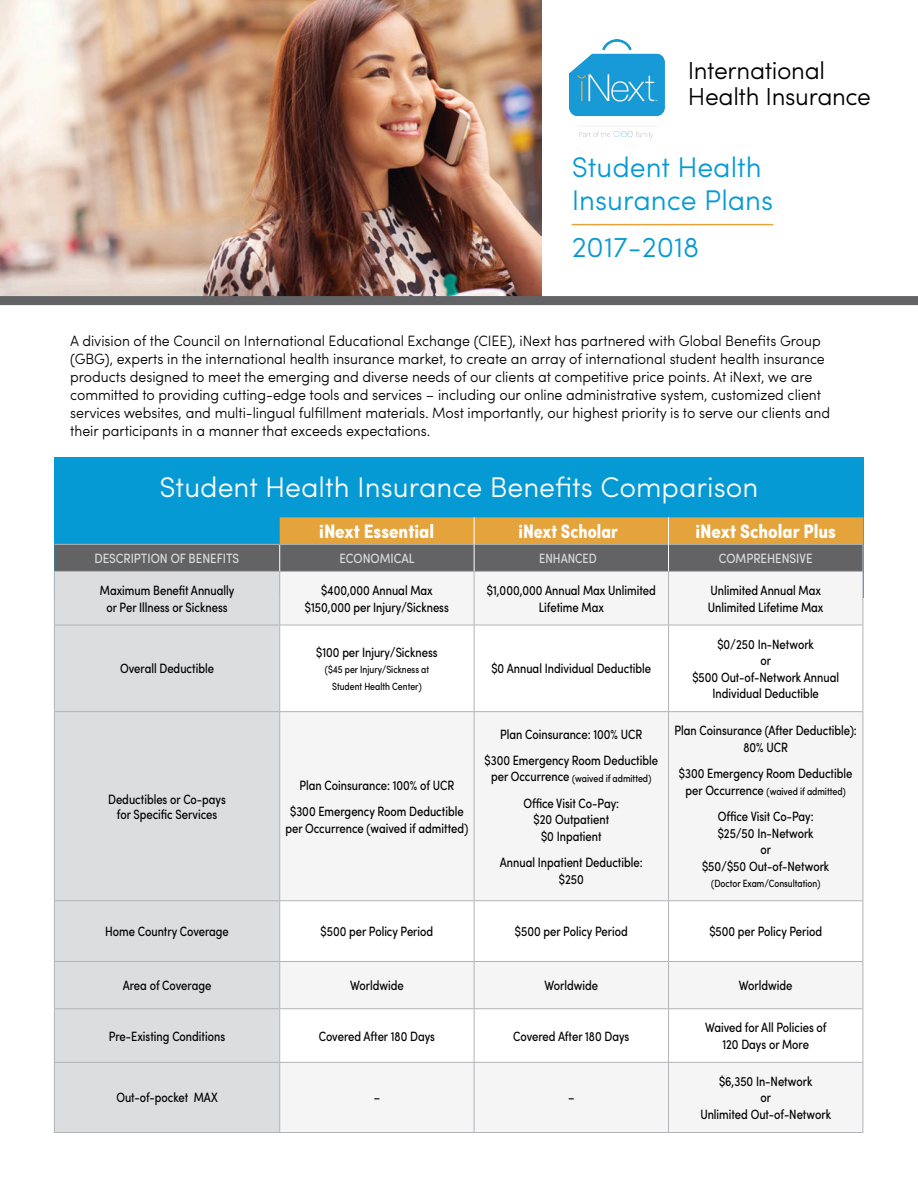
<style>
.page{position:relative;width:918px;height:1188px;background:#fff}
.page>*{position:absolute;margin:0;border:0;box-sizing:border-box;transform-origin:0 0}
.t1{font:300 28.5px "Sofia Pro";color:#fff}
.t2{font:300 28.5px/33px "Sofia Pro";color:#069ad4}
.t3{font:300 24.75px/26.4px "Sofia Pro";letter-spacing:-.015em;color:#000}
.t4{font:700 condensed 19.5px "Sofia Pro";color:#fff}
.t5{font:700 condensed 19.5px "Sofia Pro";color:#fff;scale:.95 1}
.t6{font:300 15px/18px "Sofia Pro";letter-spacing:-.005em;color:#000;scale:.95 1}
.t7{font:condensed 13.5px/16.5px "Sofia Pro";color:#000;text-align:center;scale:.95 1}
.t8{font:condensed 13.5px "Sofia Pro";color:#dcddde}
.t9{font:condensed 13.5px "Sofia Pro";color:#dcddde;scale:.95 1}
.t10{font:condensed 10.5px/16.5px "Sofia Pro";color:#000;text-align:center;scale:.95 1}
.s1{font-size:13.5px}
</style>
<div class="page">
<div style="left:54px;top:457px;width:809px;height:141px;background:#069ad4"></div>
<img style="left:0;top:0;width:542px;height:296px">
<div style="left:0;top:296px;width:918px;height:9px;background:#636366"></div>
<div style="left:55px;top:572px;width:224px;height:560px;background:#dcddde"></div>
<div style="left:280px;top:572px;width:583px;height:560px;background:#f5f5f5"></div>
<svg style="left:280px;top:626px;width:583px;height:436px;fill:#f5f5f5"></svg>
<hr style="left:280px;top:571px;width:194px;height:1px;background:#b1b3b6">
<hr style="left:474px;top:571px;width:195px;height:1px;background:#b1b3b6">
<hr style="left:474px;top:572px;width:1px;height:53px;background:#b1b3b6">
<hr style="left:669px;top:571px;width:194px;height:1px;background:#b1b3b6">
<hr style="left:668px;top:572px;width:1px;height:53px;background:#b1b3b6">
<hr style="left:863px;top:572px;width:1px;height:53px;background:#b1b3b6">
<hr style="left:280px;top:625px;width:194px;height:1px;background:#b1b3b6">
<hr style="left:474px;top:625px;width:195px;height:1px;background:#b1b3b6">
<hr style="left:474px;top:625px;width:1px;height:86px;background:#b1b3b6">
<hr style="left:669px;top:625px;width:194px;height:1px;background:#b1b3b6">
<hr style="left:668px;top:625px;width:1px;height:86px;background:#b1b3b6">
<hr style="left:863px;top:625px;width:1px;height:86px;background:#b1b3b6">
<hr style="left:280px;top:711px;width:194px;height:1px;background:#b1b3b6">
<hr style="left:474px;top:711px;width:195px;height:1px;background:#b1b3b6">
<hr style="left:474px;top:712px;width:1px;height:188px;background:#b1b3b6">
<hr style="left:669px;top:711px;width:194px;height:1px;background:#b1b3b6">
<hr style="left:668px;top:712px;width:1px;height:188px;background:#b1b3b6">
<hr style="left:863px;top:712px;width:1px;height:188px;background:#b1b3b6">
<hr style="left:280px;top:900px;width:194px;height:1px;background:#b1b3b6">
<hr style="left:474px;top:900px;width:195px;height:1px;background:#b1b3b6">
<hr style="left:474px;top:901px;width:1px;height:60px;background:#b1b3b6">
<hr style="left:669px;top:900px;width:194px;height:1px;background:#b1b3b6">
<hr style="left:668px;top:901px;width:1px;height:60px;background:#b1b3b6">
<hr style="left:863px;top:901px;width:1px;height:60px;background:#b1b3b6">
<hr style="left:280px;top:961px;width:194px;height:1px;background:#b1b3b6">
<hr style="left:474px;top:961px;width:195px;height:1px;background:#b1b3b6">
<hr style="left:474px;top:962px;width:1px;height:46px;background:#b1b3b6">
<hr style="left:669px;top:961px;width:194px;height:1px;background:#b1b3b6">
<hr style="left:668px;top:962px;width:1px;height:46px;background:#b1b3b6">
<hr style="left:863px;top:962px;width:1px;height:46px;background:#b1b3b6">
<hr style="left:280px;top:1008px;width:194px;height:1px;background:#b1b3b6">
<hr style="left:474px;top:1008px;width:195px;height:1px;background:#b1b3b6">
<hr style="left:474px;top:1009px;width:1px;height:53px;background:#b1b3b6">
<hr style="left:669px;top:1008px;width:194px;height:1px;background:#b1b3b6">
<hr style="left:668px;top:1009px;width:1px;height:53px;background:#b1b3b6">
<hr style="left:863px;top:1009px;width:1px;height:53px;background:#b1b3b6">
<hr style="left:280px;top:1062px;width:194px;height:1px;background:#b1b3b6">
<hr style="left:474px;top:1062px;width:195px;height:1px;background:#b1b3b6">
<hr style="left:474px;top:1063px;width:1px;height:69px;background:#b1b3b6">
<hr style="left:669px;top:1062px;width:194px;height:1px;background:#b1b3b6">
<hr style="left:668px;top:1063px;width:1px;height:69px;background:#b1b3b6">
<hr style="left:863px;top:1063px;width:1px;height:69px;background:#b1b3b6">
<hr style="left:280px;top:1132px;width:194px;height:1px;background:#b1b3b6">
<hr style="left:474px;top:1132px;width:195px;height:1px;background:#b1b3b6">
<hr style="left:669px;top:1132px;width:194px;height:1px;background:#b1b3b6">
<hr style="left:54px;top:571px;width:226px;height:1px;background:#b1b3b6">
<hr style="left:54px;top:572px;width:1px;height:53px;background:#b1b3b6">
<hr style="left:279px;top:572px;width:1px;height:53px;background:#b1b3b6">
<hr style="left:54px;top:625px;width:226px;height:1px;background:#b1b3b6">
<hr style="left:54px;top:625px;width:1px;height:86px;background:#b1b3b6">
<hr style="left:279px;top:625px;width:1px;height:86px;background:#b1b3b6">
<hr style="left:54px;top:711px;width:226px;height:1px;background:#b1b3b6">
<hr style="left:54px;top:712px;width:1px;height:188px;background:#b1b3b6">
<hr style="left:279px;top:712px;width:1px;height:188px;background:#b1b3b6">
<hr style="left:54px;top:900px;width:226px;height:1px;background:#b1b3b6">
<hr style="left:54px;top:901px;width:1px;height:60px;background:#b1b3b6">
<hr style="left:279px;top:901px;width:1px;height:60px;background:#b1b3b6">
<hr style="left:54px;top:961px;width:226px;height:1px;background:#b1b3b6">
<hr style="left:54px;top:962px;width:1px;height:46px;background:#b1b3b6">
<hr style="left:279px;top:962px;width:1px;height:46px;background:#b1b3b6">
<hr style="left:54px;top:1008px;width:226px;height:1px;background:#b1b3b6">
<hr style="left:54px;top:1009px;width:1px;height:53px;background:#b1b3b6">
<hr style="left:279px;top:1009px;width:1px;height:53px;background:#b1b3b6">
<hr style="left:54px;top:1062px;width:226px;height:1px;background:#b1b3b6">
<hr style="left:54px;top:1063px;width:1px;height:69px;background:#b1b3b6">
<hr style="left:279px;top:1063px;width:1px;height:69px;background:#b1b3b6">
<hr style="left:54px;top:1132px;width:226px;height:1px;background:#b1b3b6">
<svg style="left:54px;top:517px;width:810px;height:54px;background:#85846a"></svg>
<hr style="left:572px;top:224px;width:201px;height:1px;background:#e5a33c">
<img style="left:570px;top:39px;width:95px;height:100px">
<h2 class="t3" style="left:688px;top:56px;width:185px">International<br>Health Insurance</h2>
<h1 class="t2" style="left:572px;top:149px;width:203px">Student Health<br>Insurance Plans</h1>
<h1 class="t2" style="left:572px;top:229px;width:129px">2017-2018</h1>
<p class="t6" style="left:70px;top:331px;width:801px">A division of the Council on International Educational Exchange (CIEE), iNext has partnered with Global Benefits Group (GBG), experts in the international health insurance market, to create an array of international student health insurance products designed to meet the emerging and diverse needs of our clients at competitive price points. At iNext, we are committed to providing cutting-edge tools and services – including our online administrative system, customized client services websites, and multi-lingual fulfillment materials. Most importantly, our highest priority is to serve our clients and their participants in a manner that exceeds expectations.</p>
<h1 class="t1" style="left:160px;top:466px;width:600px">Student Health Insurance Benefits Comparison</h1>
<h3 class="t4" style="left:319px;top:519px;width:116px">iNext Essential</h3>
<h3 class="t5" style="left:519px;top:519px;width:106px">iNext Scholar</h3>
<h3 class="t4" style="left:695px;top:519px;width:142px">iNext Scholar Plus</h3>
<p class="t8" style="left:94px;top:550px;width:146px">DESCRIPTION OF BENEFITS</p>
<p class="t8" style="left:340px;top:550px;width:76px">ECONOMICAL</p>
<p class="t9" style="left:539px;top:550px;width:62px">ENHANCED</p>
<p class="t8" style="left:719px;top:550px;width:95px">COMPREHENSIVE</p>
<p class="t7" style="left:100px;top:582px;width:143px">Maximum Benefit Annually or Per Illness or Sickness</p>
<p class="t7" style="left:305px;top:582px;width:153px">$400,000 Annual Max $150,000 per Injury/Sickness</p>
<p class="t7" style="left:487px;top:582px;width:179px">$1,000,000 Annual Max Unlimited<br>Lifetime Max</p>
<p class="t7" style="left:708px;top:582px;width:123px;text-align:left">Unlimited Annual Max<br>Unlimited Lifetime Max</p>
<p class="t7" style="left:120px;top:660px;width:100px">Overall Deductible</p>
<p class="t7" style="left:108px;top:791px;width:125px;line-height:15px">Deductibles or Co-pays for Specific Services</p>
<p class="t7" style="left:316px;top:644px;width:129px">$100 per Injury/Sickness</p>
<p class="t10" style="left:325px;top:661px;width:111px">($45 per Injury/Sickness at<br>Student Health Center)</p>
<p class="t7" style="left:491px;top:660px;width:170px">$0 Annual Individual Deductible</p>
<p class="t7" style="left:290px;top:772px;width:184px;line-height:26.5px">Plan Coinsurance: 100% of UCR $300 Emergency Room Deductible</p>
<p class="t7" style="left:285px;top:820px;width:194px">per Occurrence (waived if admitted)</p>
<p class="t7" style="left:485px;top:720px;width:184px;line-height:26.5px">Plan Coinsurance: 100% UCR<br>$300 Emergency Room Deductible</p>
<p class="t10" style="left:491px;top:769px;width:170px"><span class="s1">per Occurrence</span> (waived if admitted)</p>
<p class="t7" style="left:523px;top:795px;width:102px">Office Visit Co-Pay: $20 Outpatient<br>$0 Inpatient</p>
<p class="t7" style="left:500px;top:854px;width:152px">Annual Inpatient Deductible: $250</p>
<p class="t7" style="left:692px;top:635px;width:156px">$0/250 In-Network<br>or<br>$500 Out-of-Network Annual<br>Individual Deductible</p>
<p class="t7" style="left:675px;top:722px;width:193px">Plan Coinsurance (After Deductible):<br>80% UCR</p>
<p class="t7" style="left:679px;top:765px;width:184px">$300 Emergency Room Deductible</p>
<p class="t10" style="left:686px;top:783px;width:170px"><span class="s1">per Occurrence</span> (waived if admitted)</p>
<p class="t7" style="left:702px;top:808px;width:136px">Office Visit Co-Pay: $25/50 In-Network<br>or<br>$50/$50 Out-of-Network</p>
<p class="t10" style="left:711px;top:875px;width:116px">(Doctor Exam/Consultation)</p>
<p class="t7" style="left:105px;top:923px;width:132px">Home Country Coverage</p>
<p class="t7" style="left:321px;top:923px;width:120px">$500 per Policy Period</p>
<p class="t7" style="left:515px;top:923px;width:120px">$500 per Policy Period</p>
<p class="t7" style="left:709px;top:923px;width:120px">$500 per Policy Period</p>
<p class="t7" style="left:123px;top:977px;width:95px">Area of Coverage</p>
<p class="t7" style="left:350px;top:977px;width:58px">Worldwide</p>
<p class="t7" style="left:545px;top:977px;width:58px">Worldwide</p>
<p class="t7" style="left:739px;top:977px;width:58px">Worldwide</p>
<p class="t7" style="left:109px;top:1027px;width:124px">Pre-Existing Conditions</p>
<p class="t7" style="left:319px;top:1027px;width:124px">Covered After 180 Days</p>
<p class="t7" style="left:513px;top:1027px;width:124px">Covered After 180 Days</p>
<p class="t7" style="left:705px;top:1019px;width:129px">Waived for All Policies of<br>120 Days or More</p>
<p class="t7" style="left:116px;top:1089px;width:108px">Out-of-pocket MAX</p>
<p class="t7" style="left:374px;top:1089px;width:8px">–</p>
<p class="t7" style="left:568px;top:1089px;width:8px">–</p>
<p class="t7" style="left:700px;top:1073px;width:139px">$6,350 In-Network<br>or<br>Unlimited Out-of-Network</p>
</div>
